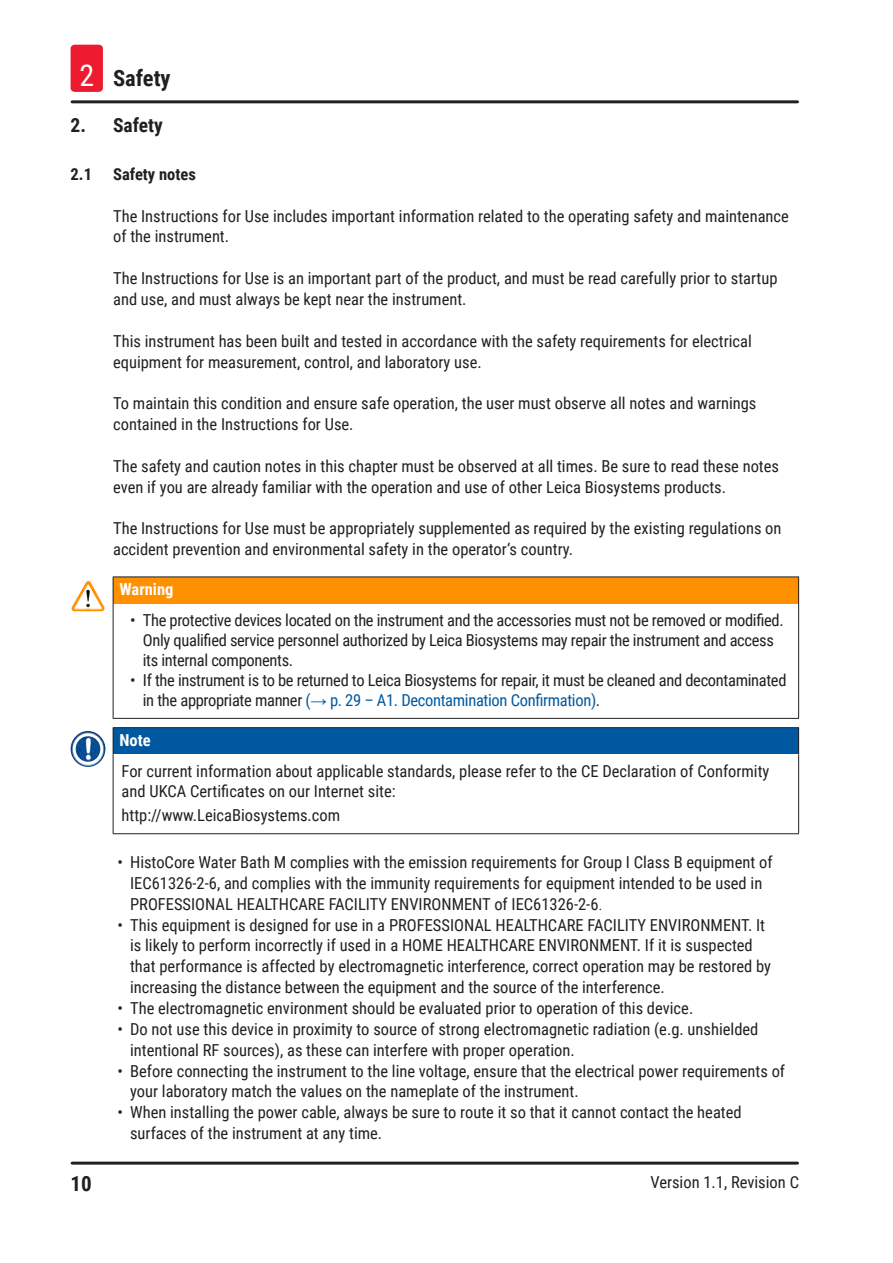
<style>
.page{position:relative;width:893px;height:1263px;background:#fff}
.page>*{position:absolute;margin:0;border:0;box-sizing:border-box;transform-origin:0 0}
.t1{font:700 22.5px "Roboto Condensed";color:#231f20}
.t2{font:700 21px "Roboto Condensed";color:#231f20}
.t3{font:700 19.5px "Roboto Condensed";color:#231f20}
.Description_text{font:16.5px/20.9px "Roboto Condensed";color:#231f20}
.Description_text-2{font:16.5px/19.8px "Roboto Condensed";letter-spacing:-.02em;color:#231f20}
.Source_of_danger{font:16.5px/19.8px "Roboto Condensed";color:#231f20}
.t4{font:700 16.5px "Roboto Condensed";color:#231f20}
.Signalword__no_use_allowed{font:700 16.5px "Roboto Condensed";color:#fff}
.s1{font-weight:400;font-size:30px;color:#fff}
.s2{color:#0058a0}
.s3{font-family:"Arial";color:#0058a0}
.s4{font-family:"Adobe Song Std";font-weight:300}
</style>
<div class="page">
<hr style="left:72px;top:1161px;width:725px;height:3px;background:#231f20">
<hr style="left:72px;top:100px;width:725px;height:3px;background:#231f20">
<div style="left:71px;top:45px;width:32px;height:47px;background:#ed1b2f;border-radius:4px"></div>
<div style="left:113px;top:577px;width:686px;height:27px;background:#ff9000"></div>
<svg style="left:113px;top:577px;width:1px;height:27px"></svg>
<hr style="left:113px;top:604px;width:1px;height:114px;background:#231f20">
<hr style="left:798px;top:604px;width:1px;height:114px;background:#231f20">
<hr style="left:113px;top:718px;width:686px;height:1px;background:#231f20">
<hr style="left:113px;top:576px;width:686px;height:1px;background:#231f20">
<svg style="left:798px;top:577px;width:1px;height:27px"></svg>
<img style="left:74px;top:581px;width:14px;height:23px">
<div style="left:113px;top:728px;width:686px;height:26px;background:#0058a0"></div>
<svg style="left:113px;top:728px;width:1px;height:26px"></svg>
<hr style="left:113px;top:754px;width:1px;height:79px;background:#231f20">
<hr style="left:798px;top:754px;width:1px;height:79px;background:#231f20">
<hr style="left:113px;top:833px;width:686px;height:1px;background:#231f20">
<hr style="left:113px;top:727px;width:686px;height:1px;background:#231f20">
<svg style="left:798px;top:728px;width:1px;height:26px"></svg>
<img style="left:71px;top:731px;width:26px;height:36px">
<h1 class="t1" style="left:79px;top:63px;width:93px"><span class="s1">2</span> Safety</h1>
<p class="t3" style="left:71px;top:111px;width:94px">2. Safety</p>
<p class="t4" style="left:71px;top:162px;width:23px">2.1</p>
<p class="t4" style="left:113px;top:162px;width:84px">Safety notes</p>
<p class="Description_text" style="left:113px;top:205px;width:677px">The Instructions for Use includes important information related to the operating safety and maintenance of the instrument.</p>
<p class="Description_text" style="left:113px;top:267px;width:666px">The Instructions for Use is an important part of the product, and must be read carefully prior to startup and use, and must always be kept near the instrument.</p>
<p class="Description_text" style="left:113px;top:330px;width:640px">This instrument has been built and tested in accordance with the safety requirements for electrical equipment for measurement, control, and laboratory use.</p>
<p class="Description_text" style="left:113px;top:392px;width:645px">To maintain this condition and ensure safe operation, the user must observe all notes and warnings contained in the Instructions for Use.</p>
<p class="Description_text" style="left:113px;top:455px;width:667px">The safety and caution notes in this chapter must be observed at all times. Be sure to read these notes even if you are already familiar with the operation and use of other Leica Biosystems products.</p>
<p class="Description_text" style="left:113px;top:517px;width:670px">The Instructions for Use must be appropriately supplemented as required by the existing regulations on accident prevention and environmental safety in the operator‘s country.</p>
<p class="Signalword__no_use_allowed" style="left:119px;top:578px;width:56px">Warning</p>
<p class="Description_text-2" style="left:143px;top:610px;width:642px;text-indent:-13px">• The protective devices located on the instrument and the accessories must not be removed or modified.<br>Only qualified service personnel authorized by Leica Biosystems may repair the instrument and access its internal components.</p>
<p class="Description_text-2" style="left:143px;top:669px;width:645px;text-indent:-13px">• If the instrument is to be returned to Leica Biosystems for repair, it must be cleaned and decontaminated in the appropriate manner <span class="s2">(</span><span class="s3">→</span> <span class="s2">p. 29 – A1. Decontamination Confirmation)</span>.</p>
<p class="Signalword__no_use_allowed" style="left:119px;top:728px;width:33px">Note</p>
<p class="Source_of_danger" style="left:122px;top:761px;width:649px">For current information about applicable standards, please refer to the CE Declaration of Conformity and UKCA Certificates on our Internet site:</p>
<p class="Source_of_danger" style="left:122px;top:805px;width:220px">http://www.LeicaBiosystems.com</p>
<p class="Description_text" style="left:130px;top:851px;width:644px;text-indent:-13px">• HistoCore Water Bath M complies with the emission requirements for Group I Class B equipment of<br>IEC61326-2-6, and complies with the immunity requirements for equipment intended to be used in<br>PROFESSIONAL HEALTHCARE FACILITY ENVIRONMENT of IEC61326-2-6<span class="s4">.</span></p>
<p class="Description_text" style="left:130px;top:914px;width:642px;text-indent:-13px">• This equipment is designed for use in a PROFESSIONAL HEALTHCARE FACILITY ENVIRONMENT. It is likely to perform incorrectly if used in a HOME HEALTHCARE ENVIRONMENT. If it is suspected that performance is affected by electromagnetic interference, correct operation may be restored by increasing the distance between the equipment and the source of the interference.</p>
<p class="Description_text" style="left:117px;top:997px;width:577px">• The electromagnetic environment should be evaluated prior to operation of this device.</p>
<p class="Description_text" style="left:130px;top:1018px;width:630px;text-indent:-13px">• Do not use this device in proximity to source of strong electromagnetic radiation (e.g. unshielded intentional RF sources), as these can interfere with proper operation.</p>
<p class="Description_text" style="left:130px;top:1060px;width:657px;text-indent:-13px">• Before connecting the instrument to the line voltage, ensure that the electrical power requirements of your laboratory match the values on the nameplate of the instrument.</p>
<p class="Description_text" style="left:130px;top:1101px;width:613px;text-indent:-13px">• When installing the power cable, always be sure to route it so that it cannot contact the heated surfaces of the instrument at any time.</p>
<p class="t2" style="left:71px;top:1169px;width:23px">10</p>
<p class="Description_text" style="left:650px;top:1171px;width:150px">Version 1.1, Revision C</p>
</div>
